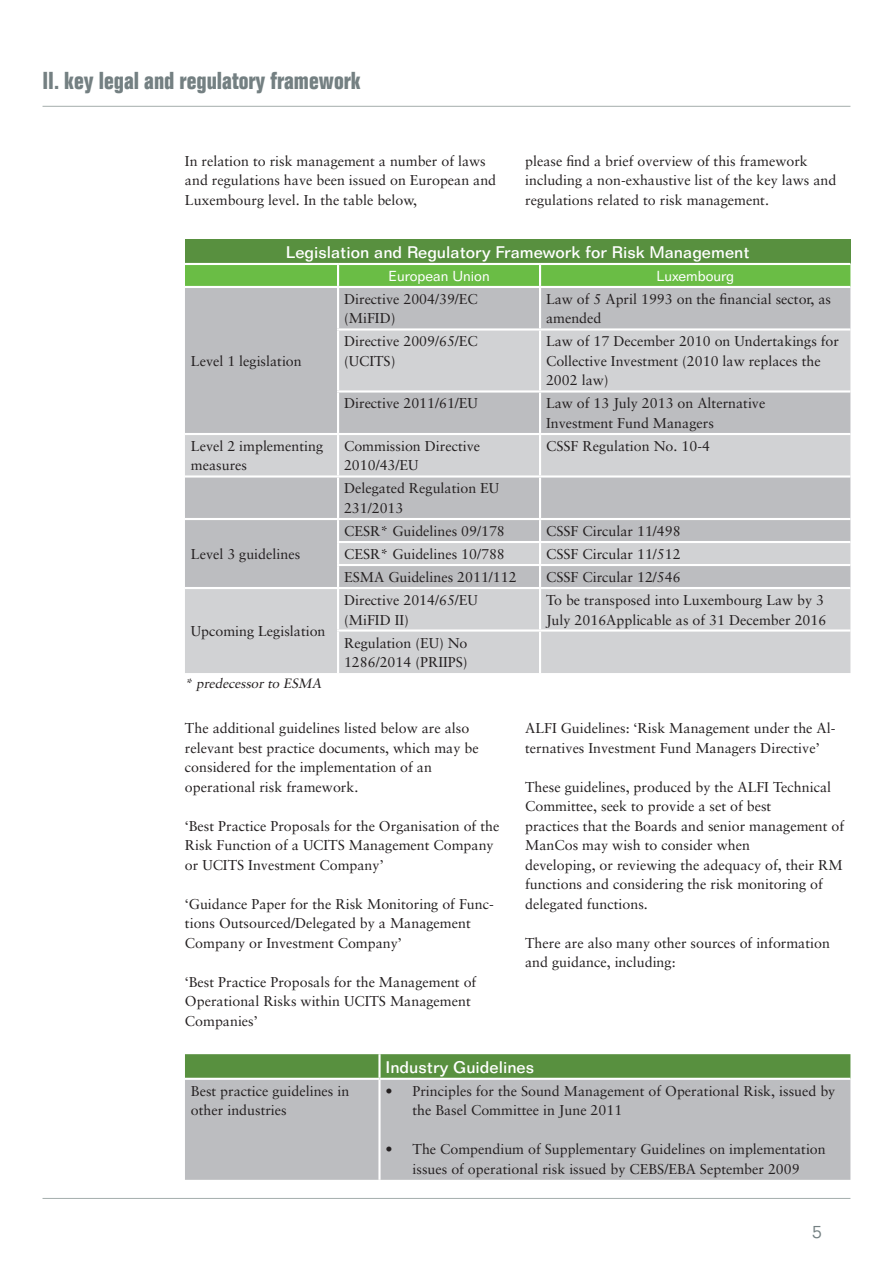
<style>
.page{position:relative;width:893px;height:1263px;background:#fff}
.page>*{position:absolute;margin:0;border:0;box-sizing:border-box;transform-origin:0 0}
.t1{font:700 condensed 24px "Folio Std";color:#748082}
.t2{font:300 18px "Folio BT";color:#748082}
.t3{font:500 16.5px "Folio BT";color:#fff}
.t4{font:14.25px/19.5px "Sabon";color:#231f20}
.t5{font:14.25px "Folio BT";color:#fff}
.t6{font:italic 13.5px "Sabon";color:#231f20}
</style>
<div class="page">
<hr style="left:43px;top:106px;width:807px;height:1px;background:#a9b2b1">
<hr style="left:43px;top:1198px;width:807px;height:1px;background:#a9b2b1">
<div style="left:185px;top:239px;width:665px;height:25px;background:#58903f"></div>
<div style="left:185px;top:264px;width:153px;height:23px;background:#6abd45"></div>
<div style="left:339px;top:265px;width:511px;height:21px;background:#6abd45"></div>
<div style="left:185px;top:288px;width:665px;height:41px;background:#bcbdc0"></div>
<svg style="left:185px;top:329px;width:665px;height:344px;fill:#d1d2d4"></svg>
<hr style="left:185px;top:263px;width:153px;height:2px;background:#fff">
<hr style="left:338px;top:263px;width:202px;height:2px;background:#fff">
<hr style="left:337px;top:265px;width:2px;height:21px;background:#fff">
<hr style="left:540px;top:263px;width:310px;height:2px;background:#fff">
<hr style="left:539px;top:265px;width:2px;height:21px;background:#fff">
<hr style="left:185px;top:286px;width:153px;height:2px;background:#fff">
<hr style="left:337px;top:288px;width:2px;height:40px;background:#fff">
<hr style="left:539px;top:288px;width:2px;height:40px;background:#fff">
<hr style="left:337px;top:328px;width:203px;height:3px;background:#fff">
<hr style="left:337px;top:331px;width:2px;height:59px;background:#fff">
<hr style="left:540px;top:328px;width:310px;height:3px;background:#fff">
<hr style="left:539px;top:331px;width:2px;height:59px;background:#fff">
<hr style="left:337px;top:390px;width:203px;height:3px;background:#fff">
<hr style="left:337px;top:393px;width:2px;height:40px;background:#fff">
<hr style="left:540px;top:390px;width:310px;height:3px;background:#fff">
<hr style="left:539px;top:393px;width:2px;height:40px;background:#fff">
<hr style="left:185px;top:433px;width:153px;height:2px;background:#fff">
<hr style="left:338px;top:433px;width:202px;height:2px;background:#fff">
<hr style="left:337px;top:435px;width:2px;height:40px;background:#fff">
<hr style="left:540px;top:433px;width:310px;height:2px;background:#fff">
<hr style="left:539px;top:435px;width:2px;height:40px;background:#fff">
<hr style="left:185px;top:475px;width:153px;height:3px;background:#fff">
<hr style="left:338px;top:475px;width:202px;height:3px;background:#fff">
<hr style="left:337px;top:478px;width:2px;height:40px;background:#fff">
<hr style="left:540px;top:475px;width:310px;height:3px;background:#fff">
<hr style="left:539px;top:478px;width:2px;height:40px;background:#fff">
<hr style="left:185px;top:518px;width:153px;height:2px;background:#fff">
<hr style="left:338px;top:518px;width:202px;height:2px;background:#fff">
<hr style="left:337px;top:520px;width:2px;height:21px;background:#fff">
<hr style="left:540px;top:518px;width:310px;height:2px;background:#fff">
<hr style="left:539px;top:520px;width:2px;height:21px;background:#fff">
<hr style="left:337px;top:541px;width:203px;height:2px;background:#fff">
<hr style="left:337px;top:543px;width:2px;height:21px;background:#fff">
<hr style="left:540px;top:541px;width:310px;height:2px;background:#fff">
<hr style="left:539px;top:543px;width:2px;height:21px;background:#fff">
<hr style="left:337px;top:564px;width:203px;height:2px;background:#fff">
<hr style="left:337px;top:566px;width:2px;height:21px;background:#fff">
<hr style="left:540px;top:564px;width:310px;height:2px;background:#fff">
<hr style="left:539px;top:566px;width:2px;height:21px;background:#fff">
<hr style="left:185px;top:587px;width:153px;height:2px;background:#fff">
<hr style="left:338px;top:587px;width:202px;height:2px;background:#fff">
<hr style="left:337px;top:589px;width:2px;height:40px;background:#fff">
<hr style="left:540px;top:587px;width:310px;height:2px;background:#fff">
<hr style="left:539px;top:589px;width:2px;height:40px;background:#fff">
<hr style="left:337px;top:629px;width:203px;height:3px;background:#fff">
<hr style="left:337px;top:632px;width:2px;height:41px;background:#fff">
<hr style="left:540px;top:629px;width:310px;height:3px;background:#fff">
<hr style="left:539px;top:632px;width:2px;height:41px;background:#fff">
<svg style="left:185px;top:1054px;width:665px;height:24px"></svg>
<div style="left:185px;top:1080px;width:665px;height:100px;background:#bcbdc0"></div>
<hr style="left:378px;top:1054px;width:3px;height:24px;background:#fff">
<hr style="left:378px;top:1080px;width:3px;height:100px;background:#fff">
<h1 class="t1" style="left:43px;top:68px;width:320px">II. key legal and regulatory framework</h1>
<p class="t4" style="left:185px;top:151px;width:313px">In relation to risk management a number of laws and regulations have been issued on European and<br>Luxembourg level. In the table below,</p>
<p class="t4" style="left:525px;top:151px;width:313px">please find a brief overview of this framework including a non-exhaustive list of the key laws and regulations related to risk management.</p>
<p class="t3" style="left:286px;top:242px;width:465px">Legislation and Regulatory Framework for Risk Management</p>
<p class="t5" style="left:388px;top:267px;width:103px">European Union</p>
<p class="t5" style="left:656px;top:267px;width:79px">Luxembourg</p>
<p class="t4" style="left:191px;top:351px;width:112px">Level 1 legislation</p>
<p class="t4" style="left:344px;top:289px;width:135px">Directive 2004/39/EC (MiFID)</p>
<p class="t4" style="left:546px;top:289px;width:287px">Law of 5 April 1993 on the financial sector, as amended</p>
<p class="t4" style="left:344px;top:332px;width:135px">Directive 2009/65/EC (UCITS)</p>
<p class="t4" style="left:546px;top:332px;width:294px">Law of 17 December 2010 on Undertakings for<br>Collective Investment (2010 law replaces the<br>2002 law)</p>
<p class="t4" style="left:344px;top:394px;width:135px">Directive 2011/61/EU</p>
<p class="t4" style="left:546px;top:394px;width:221px">Law of 13 July 2013 on Alternative<br>Investment Fund Managers</p>
<p class="t4" style="left:191px;top:436px;width:134px">Level 2 implementing measures</p>
<p class="t4" style="left:344px;top:436px;width:138px">Commission Directive<br>2010/43/EU</p>
<p class="t4" style="left:546px;top:436px;width:165px">CSSF Regulation No. 10-4</p>
<p class="t4" style="left:344px;top:479px;width:157px">Delegated Regulation EU<br>231/2013</p>
<p class="t4" style="left:191px;top:544px;width:111px">Level 3 guidelines</p>
<p class="t4" style="left:344px;top:521px;width:162px">CESR* Guidelines 09/178</p>
<p class="t4" style="left:546px;top:521px;width:136px">CSSF Circular 11/498</p>
<p class="t4" style="left:344px;top:544px;width:162px">CESR* Guidelines 10/788</p>
<p class="t4" style="left:546px;top:544px;width:136px">CSSF Circular 11/512</p>
<p class="t4" style="left:344px;top:567px;width:174px">ESMA Guidelines 2011/112</p>
<p class="t4" style="left:546px;top:567px;width:136px">CSSF Circular 12/546</p>
<p class="t4" style="left:191px;top:621px;width:136px">Upcoming Legislation</p>
<p class="t4" style="left:344px;top:590px;width:135px">Directive 2014/65/EU (MiFID II)</p>
<p class="t4" style="left:546px;top:590px;width:282px">To be transposed into Luxembourg Law by 3<br>July 2016Applicable as of 31 December 2016</p>
<p class="t4" style="left:344px;top:633px;width:125px">Regulation (EU) No<br>1286/2014 (PRIIPS)</p>
<p class="t6" style="left:185px;top:675px;width:141px">* predecessor to ESMA</p>
<p class="t4" style="left:185px;top:718px;width:295px">The additional guidelines listed below are also relevant best practice documents, which may be considered for the implementation of an operational risk framework.</p>
<p class="t4" style="left:185px;top:816px;width:316px">‘Best Practice Proposals for the Organisation of the<br>Risk Function of a UCITS Management Company or UCITS Investment Company’</p>
<p class="t4" style="left:185px;top:894px;width:310px">‘Guidance Paper for the Risk Monitoring of Func&shy;tions Outsourced/Delegated by a Management<br>Company or Investment Company’</p>
<p class="t4" style="left:185px;top:972px;width:293px">‘Best Practice Proposals for the Management of<br>Operational Risks within UCITS Management<br>Companies’</p>
<p class="t3" style="left:385px;top:1057px;width:150px">Industry Guidelines</p>
<p class="t4" style="left:191px;top:1081px;width:160px">Best practice guidelines in other industries</p>
<p class="t4" style="left:412px;top:1081px;width:424px;text-indent:-27px">• Principles for the Sound Management of Operational Risk, issued by the Basel Committee in June 2011</p>
<p class="t4" style="left:385px;top:1139px;width:442px;text-align:center">• The Compendium of Supplementary Guidelines on implementation issues of operational risk issued by CEBS/EBA September 2009</p>
<p class="t4" style="left:525px;top:718px;width:312px">ALFI Guidelines: ‘Risk Management under the Al&shy;ternatives Investment Fund Managers Directive’</p>
<p class="t4" style="left:525px;top:777px;width:321px">These guidelines, produced by the ALFI Technical Committee, seek to provide a set of best<br>practices that the Boards and senior management of ManCos may wish to consider when<br>developing, or reviewing the adequacy of, their RM functions and considering the risk monitoring of delegated functions.</p>
<p class="t4" style="left:525px;top:933px;width:306px">There are also many other sources of information and guidance, including:</p>
<p class="t2" style="left:812px;top:1221px;width:11px">5</p>
</div>
